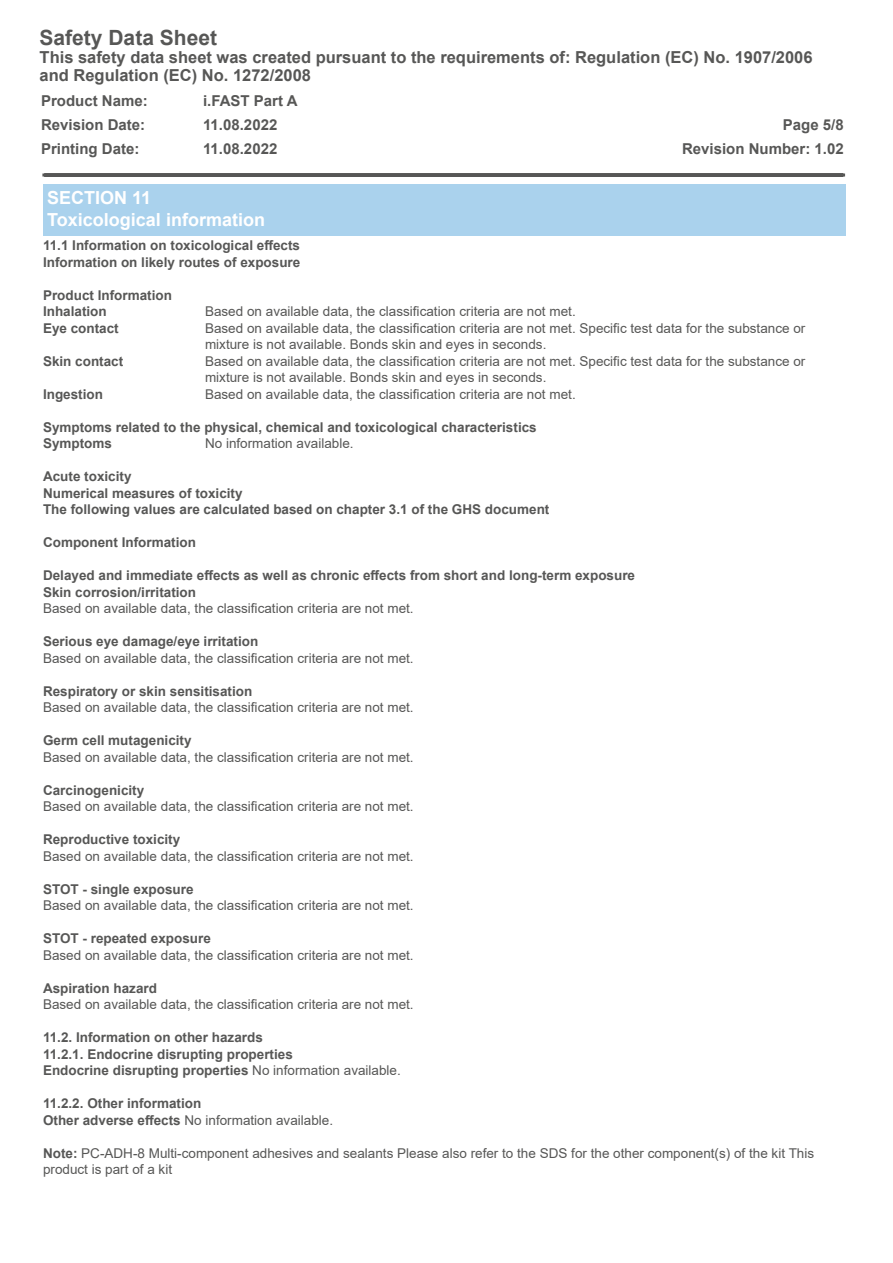
<style>
.page{position:relative;width:893px;height:1263px;background:#fff}
.page>*{position:absolute;margin:0;border:0;box-sizing:border-box;transform-origin:0 0}
.t1{font:700 21px "Arial";color:#575756}
.t2{font:700 18px/21.6px "Arial";color:#fff}
.t3{font:700 16.5px/18px "Arial";color:#575756}
.t4{font:700 15px "Arial";color:#575756}
.t5{font:13.5px/16.5px "Arial";color:#575756}
.t6{font:700 13.5px/16.5px "Arial";color:#575756}
.s1{font-weight:400}
.s2{font-weight:700}
</style>
<div class="page">
<hr style="left:44px;top:173px;width:800px;height:4px;background:#575756">
<div style="left:43px;top:184px;width:803px;height:52px;background:#aad2ed"></div>
<h1 class="t1" style="left:40px;top:23px;width:179px">Safety Data Sheet</h1>
<p class="t3" style="left:40px;top:48px;width:774px">This safety data sheet was created pursuant to the requirements of: Regulation (EC) No. 1907/2006 and Regulation (EC) No. 1272/2008</p>
<p class="t4" style="left:41px;top:90px;width:108px">Product Name:</p>
<p class="t4" style="left:203px;top:90px;width:96px">i.FAST Part A</p>
<p class="t4" style="left:41px;top:114px;width:106px">Revision Date:</p>
<p class="t4" style="left:203px;top:114px;width:76px">11.08.2022</p>
<p class="t4" style="left:783px;top:114px;width:62px">Page 5/8</p>
<p class="t4" style="left:41px;top:138px;width:100px">Printing Date:</p>
<p class="t4" style="left:203px;top:138px;width:76px">11.08.2022</p>
<p class="t4" style="left:682px;top:138px;width:163px">Revision Number: 1.02</p>
<h2 class="t2" style="left:47px;top:187px;width:219px">SECTION 11<br>Toxicological information</h2>
<p class="t6" style="left:43px;top:238px;width:259px">11.1 Information on toxicological effects<br>Information on likely routes of exposure</p>
<p class="t6" style="left:43px;top:287px;width:131px">Product Information<br>Inhalation</p>
<p class="t5" style="left:205px;top:303px;width:372px">Based on available data, the classification criteria are not met.</p>
<p class="t6" style="left:43px;top:320px;width:77px">Eye contact</p>
<p class="t5" style="left:205px;top:320px;width:602px">Based on available data, the classification criteria are not met. Specific test data for the substance or mixture is not available. Bonds skin and eyes in seconds.</p>
<p class="t6" style="left:43px;top:353px;width:82px">Skin contact</p>
<p class="t5" style="left:205px;top:353px;width:602px">Based on available data, the classification criteria are not met. Specific test data for the substance or mixture is not available. Bonds skin and eyes in seconds.</p>
<p class="t6" style="left:43px;top:386px;width:62px">Ingestion</p>
<p class="t5" style="left:205px;top:386px;width:372px">Based on available data, the classification criteria are not met.</p>
<p class="t6" style="left:43px;top:419px;width:495px">Symptoms related to the physical, chemical and toxicological characteristics<br>Symptoms</p>
<p class="t5" style="left:205px;top:435px;width:150px">No information available.</p>
<p class="t6" style="left:43px;top:469px;width:508px">Acute toxicity<br>Numerical measures of toxicity<br>The following values are calculated based on chapter 3.1 of the GHS document</p>
<p class="t6" style="left:43px;top:535px;width:154px">Component Information</p>
<p class="t6" style="left:43px;top:568px;width:594px">Delayed and immediate effects as well as chronic effects from short and long-term exposure<br>Skin corrosion/irritation</p>
<p class="t5" style="left:43px;top:600px;width:372px">Based on available data, the classification criteria are not met.</p>
<p class="t6" style="left:43px;top:634px;width:217px">Serious eye damage/eye irritation</p>
<p class="t5" style="left:43px;top:650px;width:372px">Based on available data, the classification criteria are not met.</p>
<p class="t6" style="left:43px;top:683px;width:211px">Respiratory or skin sensitisation</p>
<p class="t5" style="left:43px;top:699px;width:372px">Based on available data, the classification criteria are not met.</p>
<p class="t6" style="left:43px;top:733px;width:150px">Germ cell mutagenicity</p>
<p class="t5" style="left:43px;top:749px;width:372px">Based on available data, the classification criteria are not met.</p>
<p class="t6" style="left:43px;top:782px;width:103px">Carcinogenicity</p>
<p class="t5" style="left:43px;top:798px;width:372px">Based on available data, the classification criteria are not met.</p>
<p class="t6" style="left:43px;top:831px;width:139px">Reproductive toxicity</p>
<p class="t5" style="left:43px;top:848px;width:372px">Based on available data, the classification criteria are not met.</p>
<p class="t6" style="left:43px;top:881px;width:152px">STOT - single exposure</p>
<p class="t5" style="left:43px;top:897px;width:372px">Based on available data, the classification criteria are not met.</p>
<p class="t6" style="left:43px;top:930px;width:169px">STOT - repeated exposure</p>
<p class="t5" style="left:43px;top:947px;width:372px">Based on available data, the classification criteria are not met.</p>
<p class="t6" style="left:43px;top:980px;width:116px">Aspiration hazard</p>
<p class="t5" style="left:43px;top:996px;width:372px">Based on available data, the classification criteria are not met.</p>
<p class="t6" style="left:43px;top:1029px;width:359px">11.2. Information on other hazards<br>11.2.1. Endocrine disrupting properties<br>Endocrine disrupting properties <span class="s1">No information available.</span></p>
<p class="t6" style="left:43px;top:1095px;width:292px">11.2.2. Other information<br>Other adverse effects <span class="s1">No information available.</span></p>
<p class="t5" style="left:43px;top:1145px;width:773px"><span class="s2">Note:</span> PC-ADH-8 Multi-component adhesives and sealants Please also refer to the SDS for the other component(s) of the kit This product is part of a kit</p>
</div>
